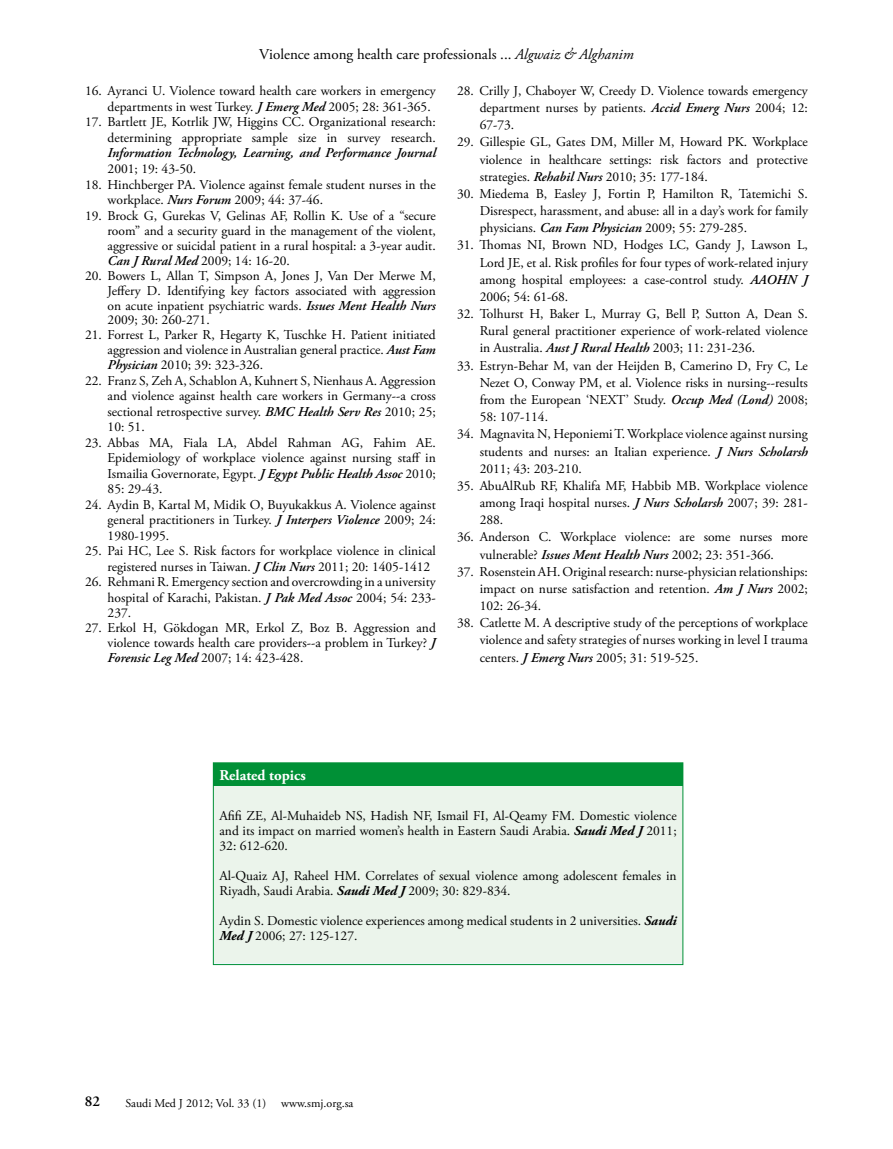
<style>
.page{position:relative;width:893px;height:1149px;background:#fff}
.page>*{position:absolute;margin:0;border:0;box-sizing:border-box;transform-origin:0 0}
.t1{font:15px "Adobe Garamond Pro";color:#000}
.t2{font:700 15px "Adobe Garamond Pro";color:#fff}
.t3{font:600 15px "Adobe Garamond Pro";color:#000}
.t4{font:13.5px/17.1px "Adobe Garamond Pro";color:#000;text-align:justify}
.t5{font:italic 600 13.5px "Adobe Garamond Pro";color:#000}
.t6{font:12px "Adobe Garamond Pro";color:#000}
.s1{font-style:italic}
.s2{font-weight:600;font-style:italic}
.s3{font-weight:700;font-style:italic}
</style>
<div class="page">
<div style="left:214px;top:762px;width:469px;height:24px;background:#009036"></div>
<div style="left:214px;top:786px;width:469px;height:176px;background:#ebf4eb"></div>
<div style="left:213px;top:762px;width:470px;height:202px;border:1px solid #009036"></div>
<p class="t1" style="left:259px;top:45px;width:376px">Violence among health care professionals ... <span class="s1">Algwaiz &amp; Alghanim</span></p>
<p class="t4" style="left:108px;top:83px;width:330px;line-height:15.6px;text-indent:-23px">16. Ayranci U. Violence toward health care workers in emergency departments in west Turkey. <span class="s2">J Emerg Med</span> 2005; 28: 361-365.</p>
<p class="t4" style="left:85px;top:114px;width:352px;line-height:15.6px;text-align:right">17. Bartlett JE, Kotrlik JW, Higgins CC. Organizational research: determining appropriate sample size in survey research.</p>
<p class="t5" style="left:108px;top:145px;width:330px">Information Technology, Learning, and Performance Journal</p>
<p class="t4" style="left:108px;top:161px;width:90px">2001; 19: 43-50.</p>
<p class="t4" style="left:108px;top:177px;width:330px;line-height:15.5px;text-indent:-23px">18. Hinchberger PA. Violence against female student nurses in the workplace. <span class="s2">Nurs Forum</span> 2009; 44: 37-46.</p>
<p class="t4" style="left:108px;top:208px;width:330px;line-height:15.1px;text-indent:-23px">19. Brock G, Gurekas V, Gelinas AF, Rollin K. Use of a “secure room” and a security guard in the management of the violent, aggressive or suicidal patient in a rural hospital: a 3-year audit.<br><span class="s2">Can J Rural Med</span> 2009; 14: 16-20.</p>
<p class="t4" style="left:108px;top:268px;width:330px;line-height:14.9px;text-indent:-23px">20. Bowers L, Allan T, Simpson A, Jones J, Van Der Merwe M, Jeffery D. Identifying key factors associated with aggression on acute inpatient psychiatric wards. <span class="s2">Issues Ment Health Nurs </span>2009; 30: 260-271.</p>
<p class="t4" style="left:108px;top:328px;width:330px;line-height:15px;text-indent:-23px">21. Forrest L, Parker R, Hegarty K, Tuschke H. Patient initiated aggression and violence in Australian general practice. <span class="s2">Aust Fam Physician</span> 2010; 39: 323-326.</p>
<p class="t4" style="left:108px;top:373px;width:330px;line-height:15.5px;text-indent:-23px">22. Franz S, Zeh A, Schablon A, Kuhnert S, Nienhaus A. Aggression and violence against health care workers in Germany--a cross sectional retrospective survey. <span class="s2">BMC Health Serv Res</span> 2010; 25; 10: 51.</p>
<p class="t4" style="left:108px;top:435px;width:330px;line-height:15.5px;text-indent:-23px">23. Abbas MA, Fiala LA, Abdel Rahman AG, Fahim AE.<br>Epidemiology of workplace violence against nursing staff in Ismailia Governorate, Egypt. <span class="s2">J Egypt Public Health Assoc</span> 2010; 85: 29-43.</p>
<p class="t4" style="left:108px;top:497px;width:330px;line-height:15.5px;text-indent:-23px">24. Aydin B, Kartal M, Midik O, Buyukakkus A. Violence against general practitioners in Turkey. <span class="s2">J Interpers Violence</span> 2009; 24:<br>1980-1995.</p>
<p class="t4" style="left:108px;top:543px;width:330px;line-height:15.5px;text-indent:-23px">25. Pai HC, Lee S. Risk factors for workplace violence in clinical registered nurses in Taiwan. <span class="s2">J Clin Nurs</span> 2011; 20: 1405-1412</p>
<p class="t4" style="left:108px;top:574px;width:330px;line-height:15.5px;text-indent:-23px">26. Rehmani R. Emergency section and overcrowding in a university hospital of Karachi, Pakistan. <span class="s2">J Pak Med Assoc</span> 2004; 54: 233- 237.</p>
<p class="t4" style="left:108px;top:621px;width:330px;line-height:14.5px;text-indent:-23px">27. Erkol H, Gökdogan MR, Erkol Z, Boz B. Aggression and violence towards health care providers--a problem in Turkey? <span class="s2">J Forensic Leg Med</span> 2007; 14: 423-428.</p>
<p class="t4" style="left:480px;top:82px;width:330px;text-indent:-23px">28. Crilly J, Chaboyer W, Creedy D. Violence towards emergency department nurses by patients. <span class="s2">Accid Emerg Nurs</span> 2004; 12:<br>67-73.</p>
<p class="t4" style="left:480px;top:134px;width:330px;text-indent:-23px">29. Gillespie GL, Gates DM, Miller M, Howard PK. Workplace violence in healthcare settings: risk factors and protective strategies. <span class="s2">Rehabil Nurs</span> 2010; 35: 177-184.</p>
<p class="t4" style="left:480px;top:185px;width:330px;text-indent:-23px">30. Miedema B, Easley J, Fortin P, Hamilton R, Tatemichi S.<br>Disrespect, harassment, and abuse: all in a day’s work for family physicians. <span class="s2">Can Fam Physician</span> 2009; 55: 279-285.</p>
<p class="t4" style="left:480px;top:237px;width:330px;text-indent:-23px">31. Thomas NI, Brown ND, Hodges LC, Gandy J, Lawson L, Lord JE, et al. Risk profiles for four types of work-related injury among hospital employees: a case-control study. <span class="s2">AAOHN J </span>2006; 54: 61-68.</p>
<p class="t4" style="left:480px;top:306px;width:330px;text-indent:-23px">32. Tolhurst H, Baker L, Murray G, Bell P, Sutton A, Dean S.<br>Rural general practitioner experience of work-related violence in Australia. <span class="s2">Aust J Rural Health</span> 2003; 11: 231-236.</p>
<p class="t4" style="left:480px;top:357px;width:330px;text-indent:-23px">33. Estryn-Behar M, van der Heijden B, Camerino D, Fry C, Le Nezet O, Conway PM, et al. Violence risks in nursing--results from the European ‘NEXT’ Study. <span class="s2">Occup Med (Lond)</span> 2008; 58: 107-114.</p>
<p class="t4" style="left:480px;top:426px;width:330px;text-indent:-23px">34. Magnavita N, Heponiemi T. Workplace violence against nursing students and nurses: an Italian experience. <span class="s2">J Nurs Scholarsh </span>2011; 43: 203-210.</p>
<p class="t4" style="left:480px;top:477px;width:330px;text-indent:-23px">35. AbuAlRub RF, Khalifa MF, Habbib MB. Workplace violence among Iraqi hospital nurses. <span class="s2">J Nurs Scholarsh</span> 2007; 39: 281- 288.</p>
<p class="t4" style="left:480px;top:529px;width:330px;text-indent:-23px">36. Anderson C. Workplace violence: are some nurses more vulnerable? <span class="s2">Issues Ment Health Nurs</span> 2002; 23: 351-366.</p>
<p class="t4" style="left:480px;top:563px;width:330px;text-indent:-23px">37. Rosenstein AH. Original research: nurse-physician relationships: impact on nurse satisfaction and retention. <span class="s2">Am J Nurs</span> 2002; 102: 26-34.</p>
<p class="t4" style="left:480px;top:614px;width:330px;text-indent:-23px">38. Catlette M. A descriptive study of the perceptions of workplace violence and safety strategies of nurses working in level I trauma centers. <span class="s2">J Emerg Nurs</span> 2005; 31: 519-525.</p>
<p class="t2" style="left:220px;top:766px;width:88px">Related topics</p>
<p class="t4" style="left:220px;top:808px;width:459px;line-height:15px">Afifi ZE, Al-Muhaideb NS, Hadish NF, Ismail FI, Al-Qeamy FM. Domestic violence and its impact on married women’s health in Eastern Saudi Arabia. <span class="s3">Saudi Med J</span> 2011; 32: 612-620.</p>
<p class="t4" style="left:220px;top:868px;width:459px;line-height:15px">Al-Quaiz AJ, Raheel HM. Correlates of sexual violence among adolescent females in<br>Riyadh, Saudi Arabia. <span class="s3">Saudi Med J</span> 2009; 30: 829-834.</p>
<p class="t4" style="left:220px;top:913px;width:459px;line-height:15px">Aydin S. Domestic violence experiences among medical students in 2 universities. <span class="s3">Saudi<br>Med J</span> 2006; 27: 125-127.</p>
<p class="t3" style="left:85px;top:1092px;width:17px">82</p>
<p class="t6" style="left:126px;top:1095px;width:141px">Saudi Med J 2012; Vol. 33 (1)</p>
<p class="t6" style="left:281px;top:1095px;width:74px">www.smj.org.sa</p>
</div>
